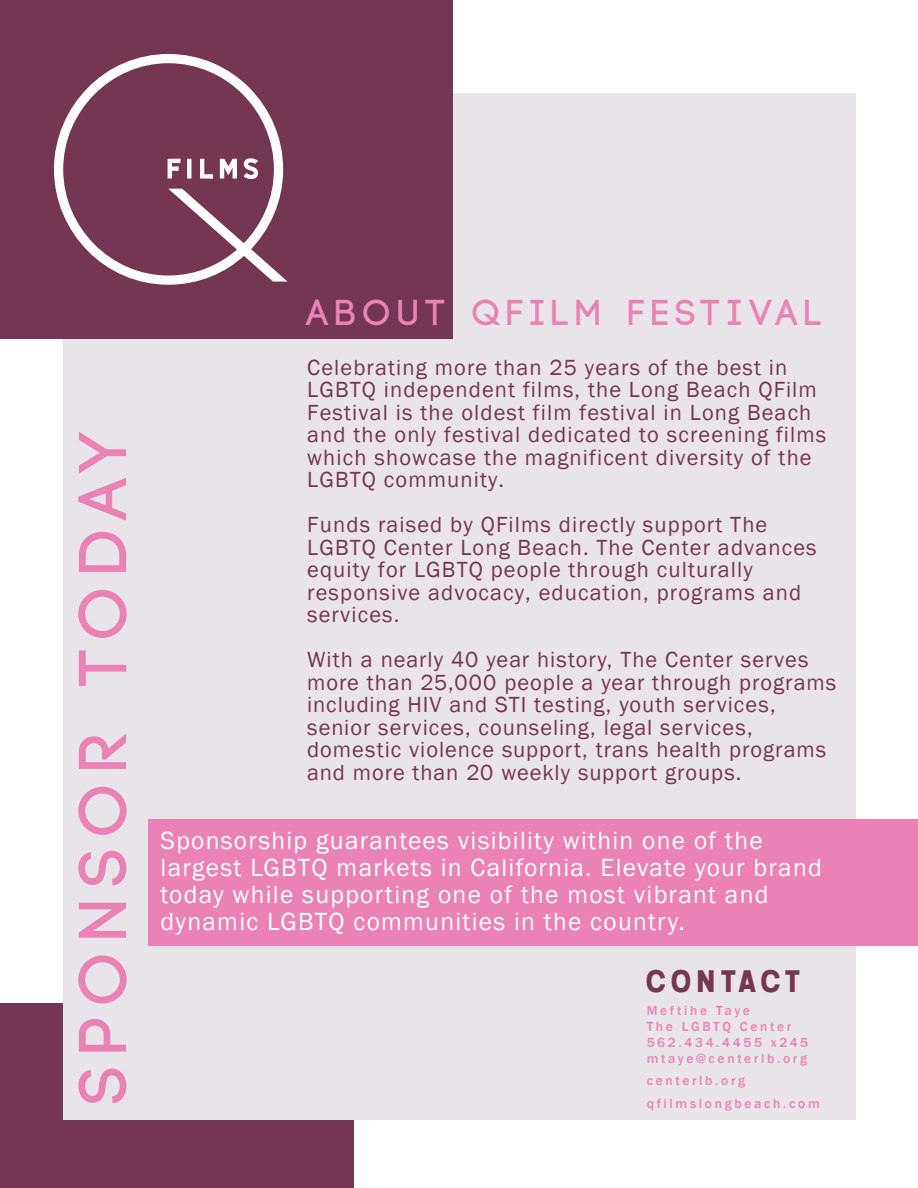
<style>
.page{position:relative;width:918px;height:1188px;background:#fff}
.page>*{position:absolute;margin:0;border:0;box-sizing:border-box;transform-origin:0 0}
.t1{font:700 67.5px "Code";letter-spacing:.2em;color:#eb82b5}
.t2{font:700 36px "Code";letter-spacing:.2em;color:#ea83b5}
.t3{font:31.65px "Questrian 2";letter-spacing:.16em;color:#753654}
.t4{font:25.5px/27px "Franklin Gothic";letter-spacing:.05em;color:#fff}
.t5{font:22.5px/22.5px "Franklin Gothic";letter-spacing:.05em;color:#753654}
.t6{font:500 13.5px/16.2px "Franklin Gothic";letter-spacing:.2em;color:#eb82b5}
</style>
<div class="page">
<div style="left:0;top:1003px;width:354px;height:184px;background:#753654"></div>
<div style="left:63px;top:94px;width:793px;height:1026px;background:#e9e4e9"></div>
<div style="left:0;top:0;width:452px;height:339px;background:#753654"></div>
<svg style="left:54px;top:54px;width:234px;height:231px"></svg>
<svg style="left:168px;top:159px;width:13px;height:20px"></svg>
<svg style="left:187px;top:159px;width:4px;height:20px"></svg>
<svg style="left:200px;top:159px;width:13px;height:20px"></svg>
<svg style="left:220px;top:159px;width:17px;height:20px"></svg>
<svg style="left:244px;top:158px;width:14px;height:21px"></svg>
<div style="left:148px;top:819px;width:770px;height:127px;background:#eb82b5"></div>
<h1 class="t1" style="left:69px;top:1103px;width:677px;rotate:-90deg">SPONSOR TODAY</h1>
<h2 class="t2" style="left:307px;top:295px;width:516px">ABOUT QFILM FESTIVAL</h2>
<p class="t5" style="left:307px;top:357px;width:521px">Celebrating more than 25 years of the best in LGBTQ independent films, the Long Beach QFilm Festival is the oldest film festival in Long Beach and the only festival dedicated to screening films which showcase the magnificent diversity of the LGBTQ community.</p>
<p class="t5" style="left:307px;top:514px;width:511px">Funds raised by QFilms directly support The LGBTQ Center Long Beach. The Center advances equity for LGBTQ people through culturally responsive advocacy, education, programs and services.</p>
<p class="t5" style="left:307px;top:649px;width:531px">With a nearly 40 year history, The Center serves more than 25,000 people a year through programs including HIV and STI testing, youth services, senior services, counseling, legal services, domestic violence support, trans health programs and more than 20 weekly support groups.</p>
<p class="t4" style="left:161px;top:828px;width:663px">Sponsorship guarantees visibility within one of the largest LGBTQ markets in California. Elevate your brand today while supporting one of the most vibrant and dynamic LGBTQ communities in the country.</p>
<h3 class="t3" style="left:647px;top:964px;width:156px">CONTACT</h3>
<p class="t6" style="left:647px;top:1002px;width:163px">Meftihe Taye<br>The LGBTQ Center<br>562.434.4455 x245 mtaye@centerlb.org</p>
<p class="t6" style="left:647px;top:1073px;width:100px">centerlb.org</p>
<p class="t6" style="left:647px;top:1095px;width:175px">qfilmslongbeach.com</p>
</div>
